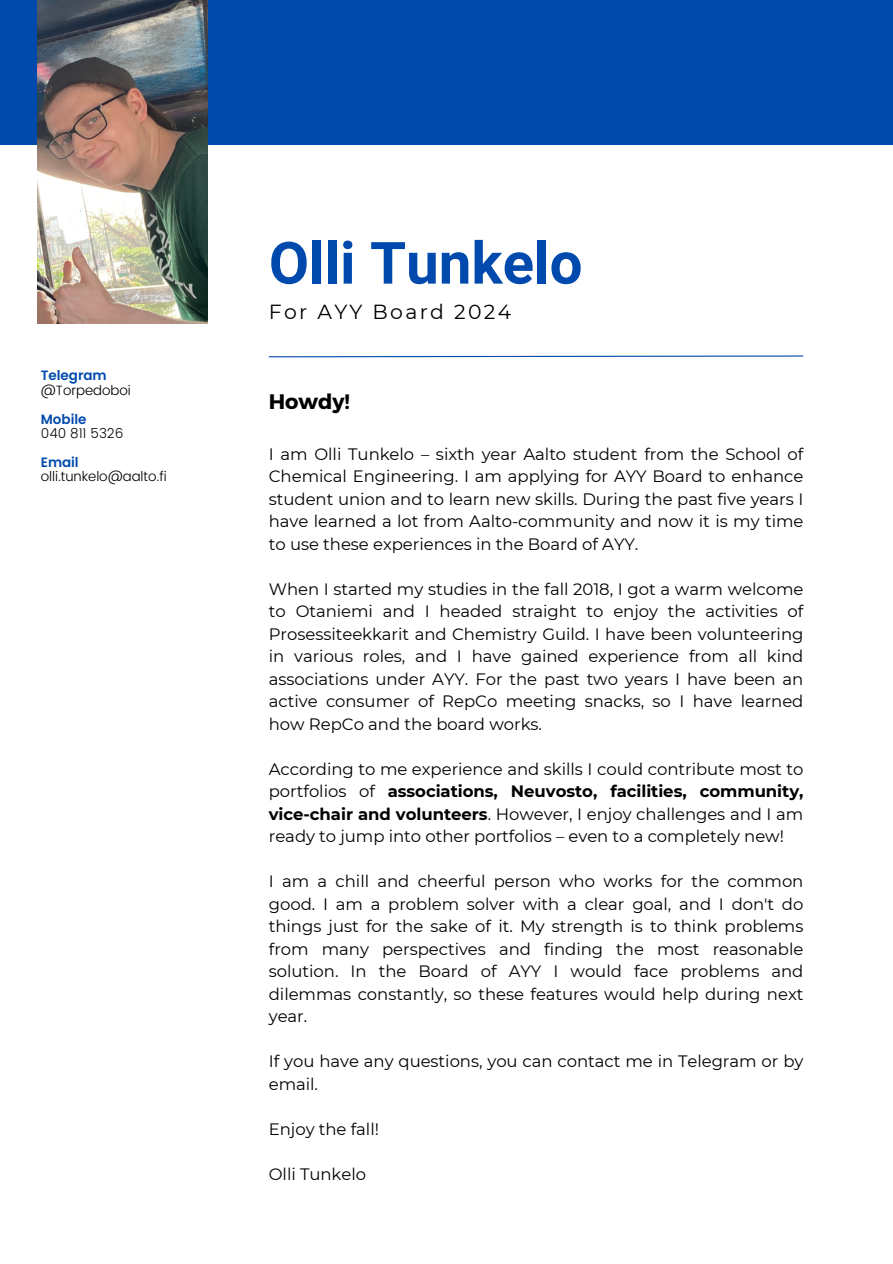
<style>
.page{position:relative;width:893px;height:1264px;background:#fff}
.page>*{position:absolute;margin:0;border:0;box-sizing:border-box;transform-origin:0 0}
.t1{font:700 58.35px "Roboto";color:#004aad}
.t2{font:700 21px "Montserrat";letter-spacing:-.005em;color:#000}
.t3{font:20.4px "Montserrat";letter-spacing:.115em;color:#000}
.t4{font:16.5px/22.5px "Montserrat";letter-spacing:-.005em;color:#000;text-align:justify}
.t5{font:300 13.5px "Poppins";letter-spacing:-.005em;color:#000}
.t6{font:600 13.5px "Poppins";color:#004aad}
.s1{font-weight:700}
</style>
<div class="page">
<div style="left:0;top:0;width:892px;height:145px;background:#004aad"></div>
<svg style="left:268px;top:355px;width:536px;height:3px"></svg>
<img style="left:38px;top:0;width:169px;height:324px">
<p class="t6" style="left:41px;top:365px;width:67px">Telegram</p>
<p class="t6" style="left:41px;top:409px;width:47px">Mobile</p>
<p class="t6" style="left:41px;top:452px;width:39px">Email</p>
<p class="t5" style="left:41px;top:382px;width:91px">@Torpedoboi</p>
<p class="t5" style="left:41px;top:425px;width:84px">040 811 5326</p>
<p class="t5" style="left:41px;top:468px;width:127px">olli.tunkelo@aalto.fi</p>
<p class="t1" style="left:269px;top:229px;width:315px">Olli Tunkelo</p>
<p class="t3" style="left:269px;top:299px;width:244px">For AYY Board 2024</p>
<p class="t2" style="left:269px;top:388px;width:83px">Howdy!</p>
<p class="t4" style="left:269px;top:442px;width:536px">I am Olli Tunkelo – sixth year Aalto student from the School of Chemical Engineering. I am applying for AYY Board to enhance student union and to learn new skills. During the past five years I have learned a lot from Aalto-community and now it is my time to use these experiences in the Board of AYY.</p>
<p class="t4" style="left:269px;top:577px;width:536px">When I started my studies in the fall 2018, I got a warm welcome to Otaniemi and I headed straight to enjoy the activities of Prosessiteekkarit and Chemistry Guild. I have been volunteering in various roles, and I have gained experience from all kind associations under AYY. For the past two years I have been an active consumer of RepCo meeting snacks, so I have learned how RepCo and the board works.</p>
<p class="t4" style="left:269px;top:757px;width:536px">According to me experience and skills I could contribute most to portfolios of <span class="s1">associations, Neuvosto, facilities, community, vice-chair and volunteers</span>. However, I enjoy challenges and I am ready to jump into other portfolios – even to a completely new!</p>
<p class="t4" style="left:269px;top:870px;width:536px">I am a chill and cheerful person who works for the common good. I am a problem solver with a clear goal, and I don't do things just for the sake of it. My strength is to think problems from many perspectives and finding the most reasonable solution. In the Board of AYY I would face problems and dilemmas constantly, so these features would help during next year.</p>
<p class="t4" style="left:269px;top:1049px;width:536px">If you have any questions, you can contact me in Telegram or by email.</p>
<p class="t4" style="left:269px;top:1117px;width:112px">Enjoy the fall!</p>
<p class="t4" style="left:269px;top:1162px;width:99px">Olli Tunkelo</p>
</div>
